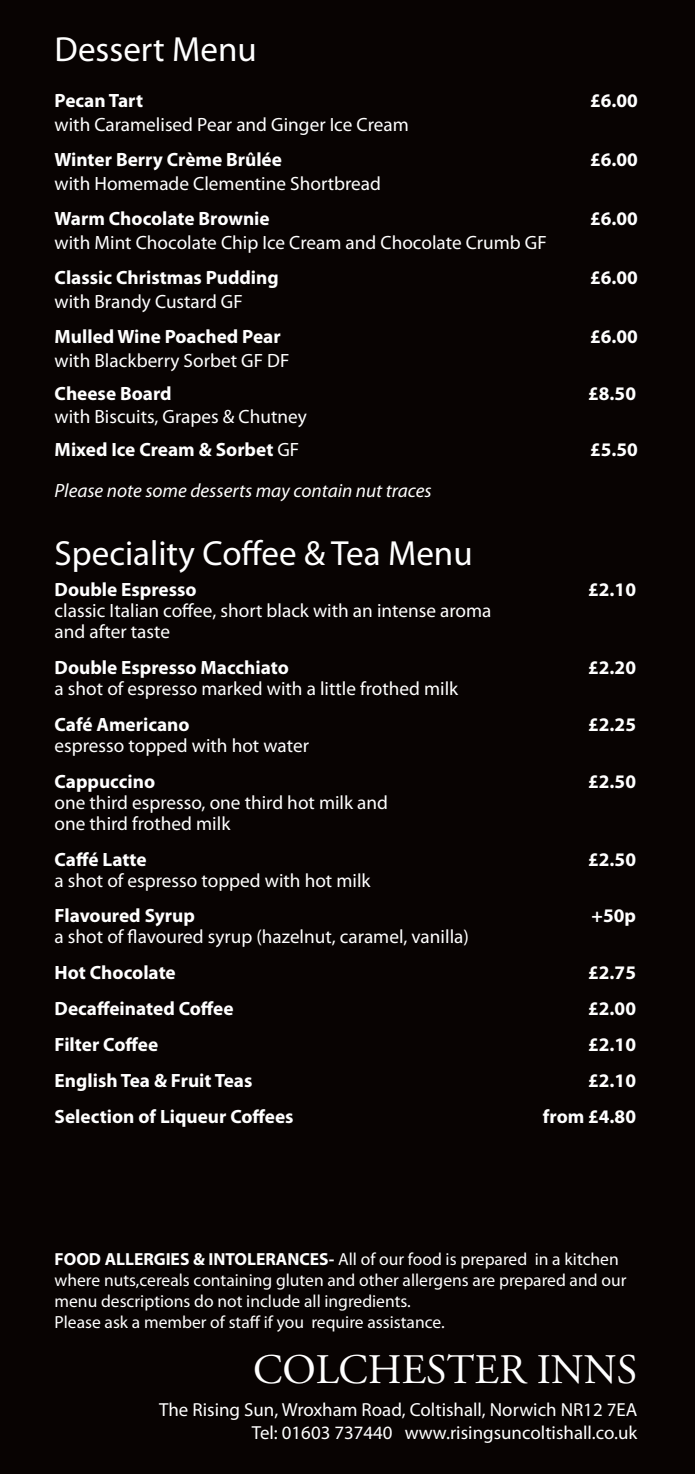
<style>
.page{position:relative;width:695px;height:1474px;background:#fff}
.page>*{position:absolute;margin:0;border:0;box-sizing:border-box;transform-origin:0 0}
.t1{font:42px "Adobe Garamond Pro";color:#fff}
.t2{font:35px "Myriad Pro";color:#fff}
.t3{font:19.25px/21px "Myriad Pro";color:#fff}
.t4{font:700 19.25px "Myriad Pro";color:#fff}
.t5{font:italic 19.25px "Myriad Pro";color:#fff}
.t6{font:18.9px/22.8px "Myriad Pro";color:#fff;text-align:right}
.t7{font:17.5px/21px "Myriad Pro";color:#fff}
.s1{font-weight:400}
.s2{font-weight:700}
</style>
<div class="page">
<div style="left:0;top:0;width:694px;height:1473px;background:#080302"></div>
<p class="t2" style="left:55px;top:28px;width:204px">Dessert Menu</p>
<p class="t4" style="left:55px;top:88px;width:90px">Pecan Tart</p>
<p class="t4" style="left:590px;top:88px;width:49px">£6.00</p>
<p class="t3" style="left:55px;top:114px;width:355px">with Caramelised Pear and Ginger Ice Cream</p>
<p class="t4" style="left:55px;top:147px;width:229px">Winter Berry Crème Brûlée</p>
<p class="t4" style="left:590px;top:147px;width:49px">£6.00</p>
<p class="t3" style="left:55px;top:173px;width:328px">with Homemade Clementine Shortbread</p>
<p class="t4" style="left:55px;top:205px;width:217px">Warm Chocolate Brownie</p>
<p class="t4" style="left:590px;top:205px;width:49px">£6.00</p>
<p class="t3" style="left:55px;top:232px;width:493px">with Mint Chocolate Chip Ice Cream and Chocolate Crumb GF</p>
<p class="t4" style="left:55px;top:264px;width:226px">Classic Christmas Pudding</p>
<p class="t4" style="left:590px;top:264px;width:49px">£6.00</p>
<p class="t3" style="left:55px;top:291px;width:190px">with Brandy Custard GF</p>
<p class="t4" style="left:55px;top:323px;width:227px">Mulled Wine Poached Pear</p>
<p class="t4" style="left:590px;top:323px;width:49px">£6.00</p>
<p class="t3" style="left:55px;top:350px;width:236px">with Blackberry Sorbet GF DF</p>
<p class="t4" style="left:55px;top:381px;width:119px">Cheese Board</p>
<p class="t4" style="left:588px;top:381px;width:49px">£8.50</p>
<p class="t3" style="left:55px;top:406px;width:254px">with Biscuits, Grapes &amp; Chutney</p>
<p class="t4" style="left:55px;top:437px;width:246px">Mixed Ice Cream &amp; Sorbet <span class="s1">GF</span></p>
<p class="t4" style="left:590px;top:437px;width:49px">£5.50</p>
<p class="t5" style="left:55px;top:478px;width:378px">Please note some desserts may contain nut traces</p>
<p class="t2" style="left:55px;top:531px;width:419px">Speciality Coffee &amp; Tea Menu</p>
<p class="t4" style="left:55px;top:577px;width:143px">Double Espresso</p>
<p class="t4" style="left:588px;top:577px;width:49px">£2.10</p>
<p class="t3" style="left:55px;top:599px;width:438px">classic Italian coffee, short black with an intense aroma and after taste</p>
<p class="t4" style="left:55px;top:654px;width:236px">Double Espresso Macchiato</p>
<p class="t4" style="left:588px;top:654px;width:49px">£2.20</p>
<p class="t3" style="left:55px;top:677px;width:405px">a shot of espresso marked with a little frothed milk</p>
<p class="t4" style="left:55px;top:711px;width:136px">Café Americano</p>
<p class="t4" style="left:588px;top:711px;width:49px">£2.25</p>
<p class="t3" style="left:55px;top:734px;width:256px">espresso topped with hot water</p>
<p class="t4" style="left:55px;top:768px;width:102px">Cappuccino</p>
<p class="t4" style="left:588px;top:768px;width:49px">£2.50</p>
<p class="t3" style="left:55px;top:791px;width:335px">one third espresso, one third hot milk and one third frothed milk</p>
<p class="t4" style="left:55px;top:846px;width:93px">Caffé Latte</p>
<p class="t4" style="left:588px;top:846px;width:49px">£2.50</p>
<p class="t3" style="left:55px;top:869px;width:317px">a shot of espresso topped with hot milk</p>
<p class="t4" style="left:55px;top:903px;width:142px">Flavoured Syrup</p>
<p class="t4" style="left:591px;top:903px;width:46px">+50p</p>
<p class="t3" style="left:55px;top:926px;width:416px">a shot of flavoured syrup (hazelnut, caramel, vanilla)</p>
<p class="t4" style="left:55px;top:960px;width:123px">Hot Chocolate</p>
<p class="t4" style="left:588px;top:960px;width:49px">£2.75</p>
<p class="t4" style="left:55px;top:996px;width:180px">Decaffeinated Coffee</p>
<p class="t4" style="left:588px;top:996px;width:49px">£2.00</p>
<p class="t4" style="left:55px;top:1032px;width:105px">Filter Coffee</p>
<p class="t4" style="left:588px;top:1032px;width:49px">£2.10</p>
<p class="t4" style="left:55px;top:1068px;width:199px">English Tea &amp; Fruit Teas</p>
<p class="t4" style="left:588px;top:1068px;width:49px">£2.10</p>
<p class="t4" style="left:55px;top:1103px;width:240px">Selection of Liqueur Coffees</p>
<p class="t4" style="left:543px;top:1103px;width:95px">from £4.80</p>
<p class="t7" style="left:55px;top:1248px;width:573px"><span class="s2">FOOD ALLERGIES &amp; INTOLERANCES-</span> All of our food is prepared in a kitchen where nuts,cereals containing gluten and other allergens are prepared and our menu descriptions do not include all ingredients.<br>Please ask a member of staff if you require assistance.</p>
<p class="t1" style="left:253px;top:1344px;width:385px">COLCHESTER INNS</p>
<p class="t6" style="left:159px;top:1397px;width:479px">The Rising Sun, Wroxham Road, Coltishall, Norwich NR12 7EA<br>Tel: 01603 737440 www.risingsuncoltishall.co.uk</p>
</div>
